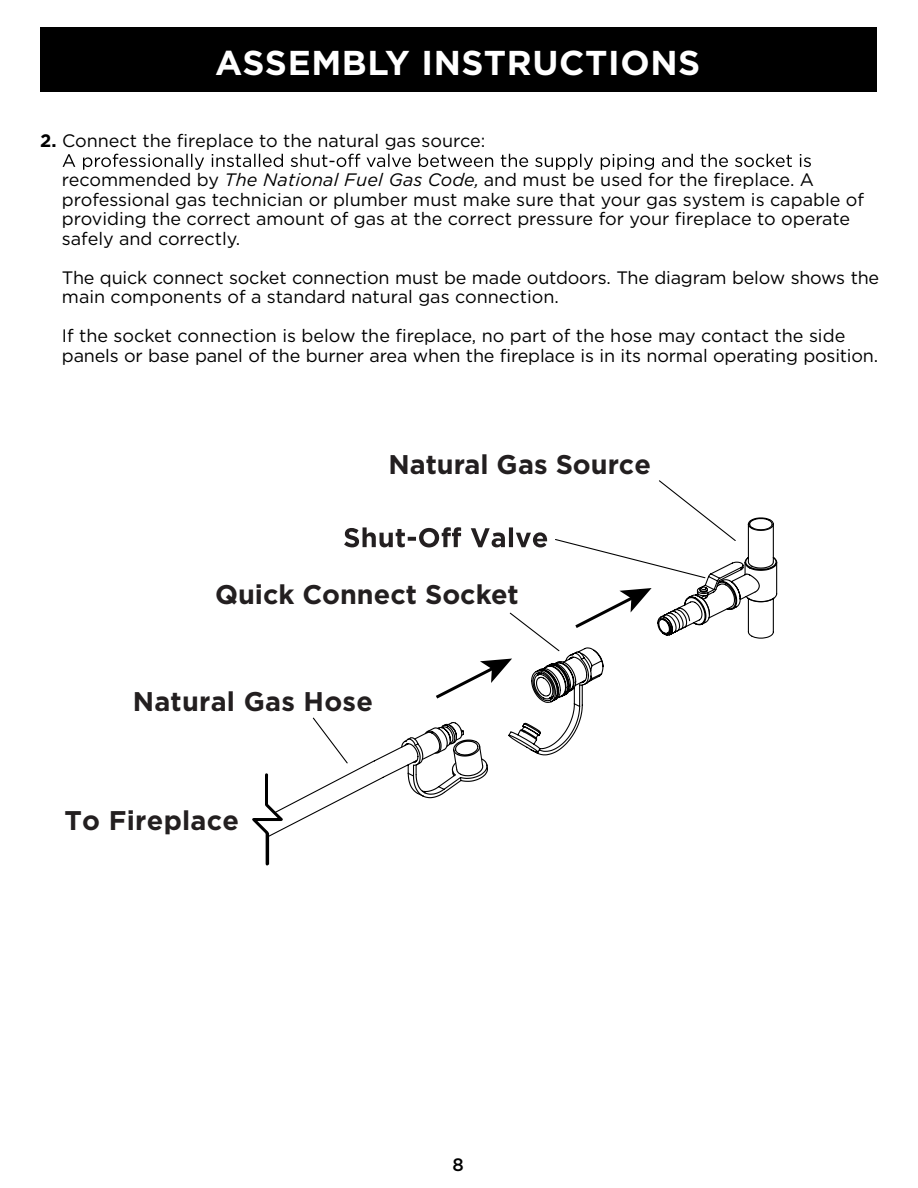
<style>
.page{position:relative;width:918px;height:1188px;background:#fff}
.page>*{position:absolute;margin:0;border:0;box-sizing:border-box;transform-origin:0 0}
.t1{font:700 34.5px "Gotham";letter-spacing:.02em;color:#fff}
.t2{font:700 27px "Gotham";color:#231f20}
.t3{font:18px/19.5px "Gotham";color:#000}
.t4{font:500 18px "Gotham";color:#000}
.s1{font-weight:700}
.s2{font-style:italic}
</style>
<div class="page">
<div style="left:40px;top:28px;width:837px;height:64px;background:#000"></div>
<svg style="left:288px;top:519px;width:490px;height:308px"></svg>
<svg style="left:312px;top:717px;width:37px;height:47px"></svg>
<svg style="left:432px;top:659px;width:80px;height:42px"></svg>
<svg style="left:252px;top:773px;width:36px;height:93px"></svg>
<svg style="left:344px;top:480px;width:393px;height:172px"></svg>
<svg style="left:63px;top:154px;width:748px;height:16px"></svg>
<h1 class="t1" style="left:215px;top:40px;width:487px">ASSEMBLY INSTRUCTIONS</h1>
<p class="t3" style="left:62px;top:121px;width:754px;line-height:39px;text-indent:-22px"><span class="s1">2.</span> Connect the fireplace to the natural gas source:<br>recommended by <span class="s2">The National Fuel Gas Code,</span> and must be used for the fireplace. A</p>
<p class="t3" style="left:62px;top:189px;width:804px">professional gas technician or plumber must make sure that your gas system is capable of providing the correct amount of gas at the correct pressure for your fireplace to operate safely and correctly.</p>
<p class="t3" style="left:62px;top:267px;width:819px">The quick connect socket connection must be made outdoors. The diagram below shows the main components of a standard natural gas connection.</p>
<p class="t3" style="left:62px;top:326px;width:818px">If the socket connection is below the fireplace, no part of the hose may contact the side panels or base panel of the burner area when the fireplace is in its normal operating position.</p>
<h2 class="t2" style="left:389px;top:446px;width:264px">Natural Gas Source</h2>
<h2 class="t2" style="left:215px;top:577px;width:305px">Quick Connect Socket</h2>
<h2 class="t2" style="left:133px;top:684px;width:242px">Natural Gas Hose</h2>
<h2 class="t2" style="left:65px;top:803px;width:176px">To Fireplace</h2>
<p class="t4" style="left:453px;top:1153px;width:13px">8</p>
</div>
